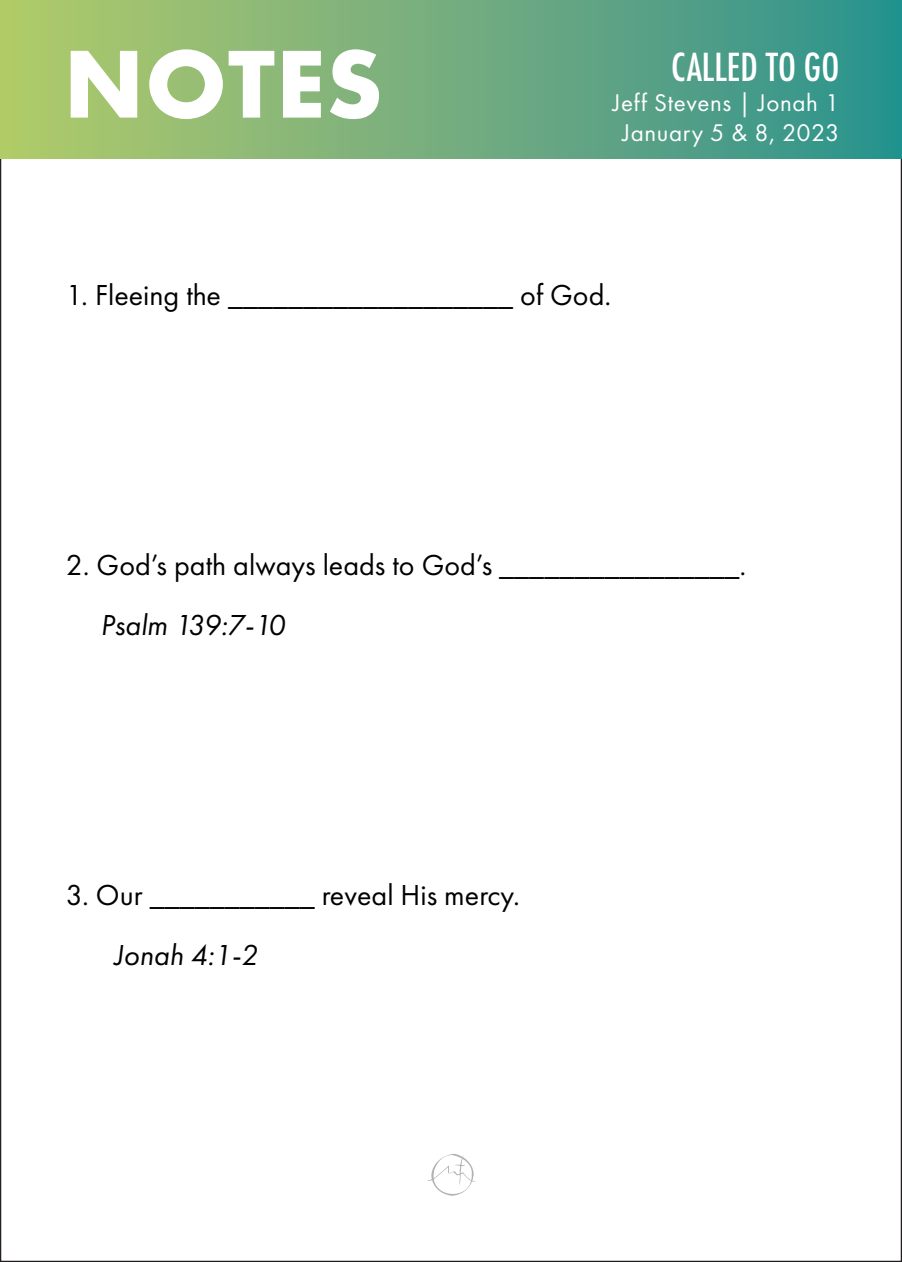
<style>
.page{position:relative;width:902px;height:1262px;background:#fff}
.page>*{position:absolute;margin:0;border:0;box-sizing:border-box;transform-origin:0 0}
.t1{font:700 100px "Futura PT";letter-spacing:.01em;color:#fff}
.t2{font:500 condensed 37.5px "Futura";color:#fff}
.t3{font:30px "Futura PT";color:#000}
.t4{font:italic 30px "Futura PT";color:#000}
.t5{font:25px/30px "Futura PT";letter-spacing:.025em;color:#fff;text-align:center}
</style>
<div class="page">
<svg style="left:427px;top:1153px;width:49px;height:42px"></svg>
<div style="left:1px;top:1px;width:900px;height:157px;background:linear-gradient(to right,#b5ca6b,#2e9190)"></div>
<h1 class="t1" style="left:64px;top:20px;width:320px">NOTES</h1>
<p class="t2" style="left:671px;top:43px;width:169px">CALLED TO GO</p>
<p class="t5" style="left:612px;top:87px;width:228px">Jeff Stevens | Jonah 1<br>January 5 &amp; 8, 2023</p>
<p class="t3" style="left:66px;top:277px;width:547px">1. Fleeing the ___________________ of God.</p>
<p class="t3" style="left:66px;top:547px;width:682px">2. God’s path always leads to God’s ________________.</p>
<p class="t4" style="left:101px;top:607px;width:186px">Psalm 139:7-10</p>
<p class="t3" style="left:66px;top:877px;width:455px">3. Our ___________ reveal His mercy.</p>
<p class="t4" style="left:115px;top:937px;width:145px">Jonah 4:1-2</p>
</div>
